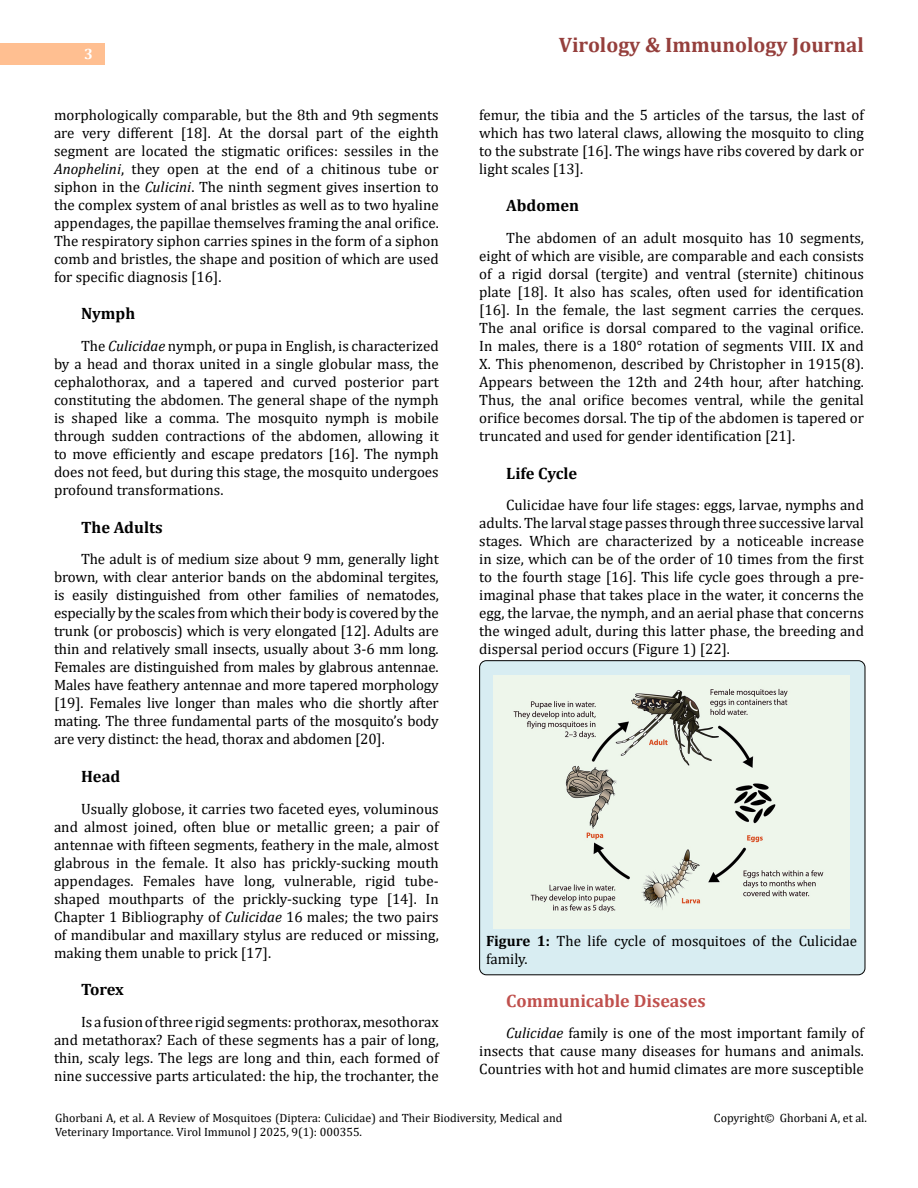
<style>
.page{position:relative;width:918px;height:1188px;background:#fff}
.page>*{position:absolute;margin:0;border:0;box-sizing:border-box;transform-origin:0 0}
.t1{font:700 21px "Cambria";color:#953f3c}
.t2{font:700 18px "Cambria";color:#c0504d}
.t3{font:700 16.5px "Cambria";color:#000}
.t4{font:15px/18px "Cambria";color:#000;text-align:justify}
.t5{font:700 15px "Cambria";color:#fff}
.t6{font:12px/14.4px "Cambria";color:#000}
.s1{font-style:italic}
.s2{font-weight:700}
</style>
<div class="page">
<div style="left:0;top:43px;width:105px;height:21px;background:#ffbf91"></div>
<div style="left:480px;top:661px;width:385px;height:314px;background:#d8edf2;border-radius:7px"></div>
<div style="left:479px;top:660px;width:386px;height:315px;border:1px solid #000;border-radius:7px"></div>
<img style="left:494px;top:675px;width:356px;height:253px">
<p class="t5" style="left:84px;top:44px;width:10px">3</p>
<p class="t4" style="left:54px;top:105px;width:386px">morphologically comparable, but the 8th and 9th segments are very different [18]. At the dorsal part of the eighth segment are located the stigmatic orifices: sessiles in the <span class="s1">Anophelini</span>, they open at the end of a chitinous tube or siphon in the <span class="s1">Culicini</span>. The ninth segment gives insertion to the complex system of anal bristles as well as to two hyaline appendages, the papillae themselves framing the anal orifice.<br>The respiratory siphon carries spines in the form of a siphon comb and bristles, the shape and position of which are used for specific diagnosis [16].</p>
<p class="t3" style="left:81px;top:302px;width:56px">Nymph</p>
<p class="t4" style="left:54px;top:337px;width:386px;text-indent:27px">The <span class="s1">Culicidae</span> nymph, or pupa in English, is characterized by a head and thorax united in a single globular mass, the cephalothorax, and a tapered and curved posterior part constituting the abdomen. The general shape of the nymph is shaped like a comma. The mosquito nymph is mobile through sudden contractions of the abdomen, allowing it to move efficiently and escape predators [16]. The nymph does not feed, but during this stage, the mosquito undergoes profound transformations.</p>
<p class="t3" style="left:81px;top:515px;width:83px">The Adults</p>
<p class="t4" style="left:54px;top:550px;width:386px;text-indent:27px">The adult is of medium size about 9 mm, generally light brown, with clear anterior bands on the abdominal tergites, is easily distinguished from other families of nematodes, especially by the scales from which their body is covered by the trunk (or proboscis) which is very elongated [12]. Adults are thin and relatively small insects, usually about 3-6 mm long.<br>Females are distinguished from males by glabrous antennae.<br>Males have feathery antennae and more tapered morphology [19]. Females live longer than males who die shortly after mating. The three fundamental parts of the mosquito’s body are very distinct: the head, thorax and abdomen [20].</p>
<p class="t3" style="left:81px;top:765px;width:41px">Head</p>
<p class="t4" style="left:54px;top:799px;width:386px;text-indent:27px">Usually globose, it carries two faceted eyes, voluminous and almost joined, often blue or metallic green; a pair of antennae with fifteen segments, feathery in the male, almost glabrous in the female. It also has prickly-sucking mouth appendages. Females have long, vulnerable, rigid tube&shy;shaped mouthparts of the prickly-sucking type [14]. In Chapter 1 Bibliography of <span class="s1">Culicidae</span> 16 males; the two pairs of mandibular and maxillary stylus are reduced or missing, making them unable to prick [17].</p>
<p class="t3" style="left:81px;top:978px;width:44px">Torex</p>
<p class="t4" style="left:54px;top:1013px;width:386px;text-indent:27px">Is a fusion of three rigid segments: prothorax, mesothorax and metathorax? Each of these segments has a pair of long, thin, scaly legs. The legs are long and thin, each formed of nine successive parts articulated: the hip, the trochanter, the</p>
<h1 class="t1" style="left:559px;top:30px;width:307px">Virology &amp; Immunology Journal</h1>
<p class="t4" style="left:479px;top:105px;width:386px">femur, the tibia and the 5 articles of the tarsus, the last of which has two lateral claws, allowing the mosquito to cling to the substrate [16]. The wings have ribs covered by dark or light scales [13].</p>
<p class="t3" style="left:506px;top:194px;width:75px">Abdomen</p>
<p class="t4" style="left:479px;top:229px;width:386px;text-indent:27px">The abdomen of an adult mosquito has 10 segments, eight of which are visible, are comparable and each consists of a rigid dorsal (tergite) and ventral (sternite) chitinous plate [18]. It also has scales, often used for identification [16]. In the female, the last segment carries the cerques.<br>The anal orifice is dorsal compared to the vaginal orifice.<br>In males, there is a 180° rotation of segments VIII. IX and X. This phenomenon, described by Christopher in 1915(8).<br>Appears between the 12th and 24th hour, after hatching.<br>Thus, the anal orifice becomes ventral, while the genital orifice becomes dorsal. The tip of the abdomen is tapered or truncated and used for gender identification [21].</p>
<p class="t3" style="left:506px;top:461px;width:73px">Life Cycle</p>
<p class="t4" style="left:479px;top:496px;width:386px;text-indent:27px">Culicidae have four life stages: eggs, larvae, nymphs and adults. The larval stage passes through three successive larval stages. Which are characterized by a noticeable increase in size, which can be of the order of 10 times from the first to the fourth stage [16]. This life cycle goes through a pre&shy;imaginal phase that takes place in the water, it concerns the egg, the larvae, the nymph, and an aerial phase that concerns the winged adult, during this latter phase, the breeding and dispersal period occurs (Figure 1) [22].</p>
<p class="t4" style="left:486px;top:932px;width:373px"><span class="s2">Figure 1:</span> The life cycle of mosquitoes of the Culicidae family.</p>
<p class="t2" style="left:506px;top:988px;width:201px">Communicable Diseases</p>
<p class="t4" style="left:479px;top:1024px;width:386px;text-indent:27px"><span class="s1">Culicidae</span> family is one of the most important family of insects that cause many diseases for humans and animals.<br>Countries with hot and humid climates are more susceptible</p>
<p class="t6" style="left:55px;top:1111px;width:509px">Ghorbani A, et al. A Review of Mosquitoes (Diptera: Culicidae) and Their Biodiversity, Medical and<br>Veterinary Importance. Virol Immunol J 2025, 9(1): 000355.</p>
<p class="t6" style="left:714px;top:1111px;width:154px">Copyright© Ghorbani A, et al.</p>
</div>
